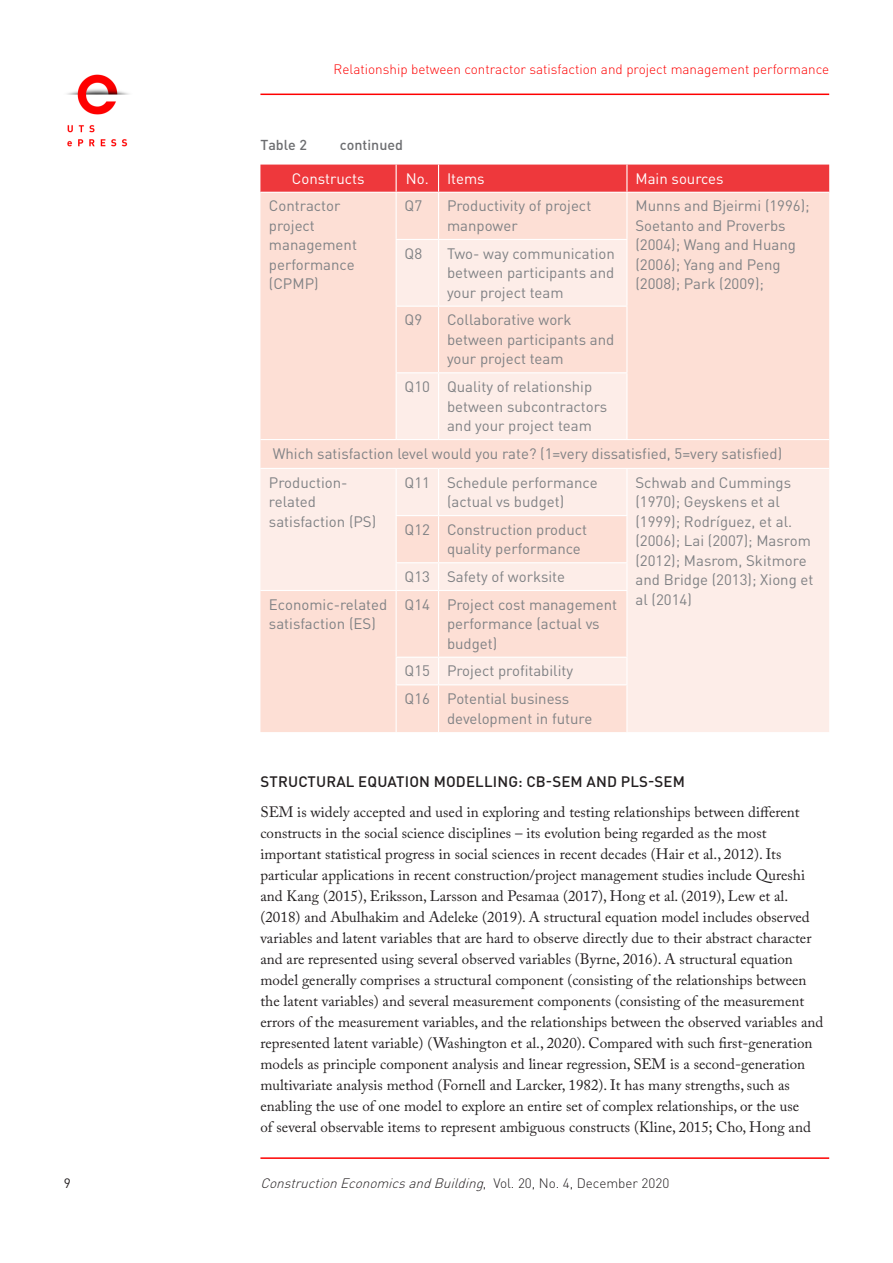
<style>
.page{position:relative;width:893px;height:1263px;background:#fff}
.page>*{position:absolute;margin:0;border:0;box-sizing:border-box;transform-origin:0 0}
.Body_copy_-_1st_para{font:15px/21px "Adobe Caslon Pro";color:#231f20}
.T_Body{font:15px/19.5px "DIN";color:#808285}
.B_head{font:500 15px "DIN Pro";letter-spacing:.01em;color:#231f20}
.T_Head{font:15px "DIN";color:#fff}
.Caption_Table{font:500 14.25px "DIN";color:#6c6d70}
.t1{font:300 13.5px "DIN Pro";color:#fe0000}
.t2{font:italic 300 13.5px "DIN Pro";color:#231f20}
.t3{font:13.5px "DIN Pro";color:#231f20}
.s1{font-style:normal}
</style>
<div class="page">
<hr style="left:260px;top:1157px;width:569px;height:2px;background:#fe0000">
<div style="left:260px;top:193px;width:569px;height:46px;background:#fddfd5"></div>
<svg style="left:260px;top:239px;width:569px;height:493px;background:#fde5dd"></svg>
<div style="left:260px;top:165px;width:569px;height:27px;background:#ee383c"></div>
<hr style="left:396px;top:193px;width:1px;height:46px;background:#fff">
<hr style="left:438px;top:193px;width:1px;height:46px;background:#fff">
<hr style="left:626px;top:193px;width:1px;height:46px;background:#fff">
<hr style="left:396px;top:239px;width:43px;height:1px;background:#fff">
<hr style="left:396px;top:240px;width:1px;height:66px;background:#fff">
<hr style="left:439px;top:239px;width:188px;height:1px;background:#fff">
<hr style="left:438px;top:240px;width:1px;height:66px;background:#fff">
<hr style="left:626px;top:240px;width:1px;height:66px;background:#fff">
<hr style="left:396px;top:306px;width:43px;height:1px;background:#fff">
<hr style="left:396px;top:307px;width:1px;height:65px;background:#fff">
<hr style="left:439px;top:306px;width:188px;height:1px;background:#fff">
<hr style="left:438px;top:307px;width:1px;height:65px;background:#fff">
<hr style="left:626px;top:307px;width:1px;height:65px;background:#fff">
<hr style="left:396px;top:372px;width:43px;height:1px;background:#fff">
<hr style="left:396px;top:373px;width:1px;height:66px;background:#fff">
<hr style="left:439px;top:372px;width:188px;height:1px;background:#fff">
<hr style="left:438px;top:373px;width:1px;height:66px;background:#fff">
<hr style="left:626px;top:373px;width:1px;height:66px;background:#fff">
<hr style="left:260px;top:439px;width:136px;height:1px;background:#fff">
<hr style="left:396px;top:439px;width:43px;height:1px;background:#fff">
<hr style="left:439px;top:439px;width:188px;height:1px;background:#fff">
<hr style="left:627px;top:439px;width:202px;height:1px;background:#fff">
<hr style="left:260px;top:468px;width:136px;height:1px;background:#fff">
<hr style="left:396px;top:468px;width:43px;height:1px;background:#fff">
<hr style="left:396px;top:469px;width:1px;height:46px;background:#fff">
<hr style="left:439px;top:468px;width:188px;height:1px;background:#fff">
<hr style="left:438px;top:469px;width:1px;height:46px;background:#fff">
<hr style="left:627px;top:468px;width:202px;height:1px;background:#fff">
<hr style="left:626px;top:469px;width:1px;height:46px;background:#fff">
<hr style="left:396px;top:515px;width:43px;height:1px;background:#fff">
<hr style="left:396px;top:516px;width:1px;height:46px;background:#fff">
<hr style="left:439px;top:515px;width:188px;height:1px;background:#fff">
<hr style="left:438px;top:516px;width:1px;height:46px;background:#fff">
<hr style="left:626px;top:516px;width:1px;height:46px;background:#fff">
<hr style="left:396px;top:562px;width:43px;height:1px;background:#fff">
<svg style="left:396px;top:563px;width:1px;height:27px"></svg>
<hr style="left:439px;top:562px;width:188px;height:1px;background:#fff">
<svg style="left:438px;top:563px;width:1px;height:27px"></svg>
<svg style="left:626px;top:563px;width:1px;height:27px"></svg>
<hr style="left:260px;top:590px;width:136px;height:1px;background:#fff">
<hr style="left:396px;top:590px;width:43px;height:1px;background:#fff">
<hr style="left:396px;top:591px;width:1px;height:66px;background:#fff">
<hr style="left:439px;top:590px;width:188px;height:1px;background:#fff">
<hr style="left:438px;top:591px;width:1px;height:66px;background:#fff">
<hr style="left:626px;top:591px;width:1px;height:66px;background:#fff">
<hr style="left:396px;top:657px;width:43px;height:1px;background:#fff">
<svg style="left:396px;top:658px;width:1px;height:26px"></svg>
<hr style="left:439px;top:657px;width:188px;height:1px;background:#fff">
<svg style="left:438px;top:658px;width:1px;height:26px"></svg>
<svg style="left:626px;top:658px;width:1px;height:26px"></svg>
<hr style="left:396px;top:684px;width:43px;height:1px;background:#fff">
<hr style="left:396px;top:685px;width:1px;height:47px;background:#fff">
<hr style="left:439px;top:684px;width:188px;height:1px;background:#fff">
<hr style="left:438px;top:685px;width:1px;height:47px;background:#fff">
<hr style="left:626px;top:685px;width:1px;height:47px;background:#fff">
<img style="left:67px;top:74px;width:62px;height:73px">
<hr style="left:260px;top:94px;width:569px;height:1px;background:#fe0000">
<p class="t1" style="left:334px;top:60px;width:497px">Relationship between contractor satisfaction and project management performance</p>
<p class="Caption_Table" style="left:260px;top:135px;width:48px">Table 2</p>
<p class="Caption_Table" style="left:340px;top:135px;width:65px">continued</p>
<p class="T_Head" style="left:292px;top:169px;width:74px">Constructs</p>
<p class="T_Head" style="left:406px;top:169px;width:24px">No.</p>
<p class="T_Head" style="left:447px;top:169px;width:39px">Items</p>
<p class="T_Head" style="left:635px;top:169px;width:90px">Main sources</p>
<p class="T_Body" style="left:269px;top:196px;width:90px">Contractor project management performance (CPMP)</p>
<p class="T_Body" style="left:405px;top:196px;width:19px">Q7</p>
<p class="T_Body" style="left:447px;top:196px;width:146px">Productivity of project manpower</p>
<p class="T_Body" style="left:635px;top:196px;width:176px">Munns and Bjeirmi (1996);<br>Soetanto and Proverbs (2004); Wang and Huang (2006); Yang and Peng (2008); Park (2009);</p>
<p class="T_Body" style="left:405px;top:243px;width:19px">Q8</p>
<p class="T_Body" style="left:447px;top:243px;width:169px;text-align:justify">Two- way communication between participants and your project team</p>
<p class="T_Body" style="left:405px;top:310px;width:19px">Q9</p>
<p class="T_Body" style="left:447px;top:310px;width:169px">Collaborative work between participants and your project team</p>
<p class="T_Body" style="left:405px;top:377px;width:27px">Q10</p>
<p class="T_Body" style="left:447px;top:377px;width:162px">Quality of relationship between subcontractors and your project team</p>
<p class="T_Body" style="left:273px;top:443px;width:511px">Which satisfaction level would you rate? (1=very dissatisfied, 5=very satisfied)</p>
<p class="T_Body" style="left:269px;top:472px;width:109px">Production&shy;related satisfaction (PS)</p>
<p class="T_Body" style="left:405px;top:472px;width:27px">Q11</p>
<p class="T_Body" style="left:447px;top:472px;width:152px">Schedule performance (actual vs budget)</p>
<p class="T_Body" style="left:635px;top:472px;width:180px">Schwab and Cummings (1970); Geyskens et al (1999); Rodríguez, et al. (2006); Lai (2007); Masrom (2012); Masrom, Skitmore and Bridge (2013); Xiong et al (2014)</p>
<p class="T_Body" style="left:405px;top:519px;width:27px">Q12</p>
<p class="T_Body" style="left:447px;top:519px;width:142px">Construction product quality performance</p>
<p class="T_Body" style="left:405px;top:566px;width:27px">Q13</p>
<p class="T_Body" style="left:447px;top:566px;width:120px">Safety of worksite</p>
<p class="T_Body" style="left:269px;top:594px;width:120px">Economic-related satisfaction (ES)</p>
<p class="T_Body" style="left:405px;top:594px;width:27px">Q14</p>
<p class="T_Body" style="left:447px;top:594px;width:172px">Project cost management performance (actual vs budget)</p>
<p class="T_Body" style="left:405px;top:661px;width:27px">Q15</p>
<p class="T_Body" style="left:447px;top:661px;width:128px">Project profitability</p>
<p class="T_Body" style="left:405px;top:689px;width:27px">Q16</p>
<p class="T_Body" style="left:447px;top:689px;width:147px">Potential business development in future</p>
<p class="B_head" style="left:261px;top:772px;width:426px">STRUCTURAL EQUATION MODELLING: CB-SEM AND PLS-SEM</p>
<p class="Body_copy_-_1st_para" style="left:260px;top:801px;width:564px">SEM is widely accepted and used in exploring and testing relationships between different constructs in the social science disciplines – its evolution being regarded as the most important statistical progress in social sciences in recent decades (Hair et al., 2012). Its particular applications in recent construction/project management studies include Qureshi and Kang (2015), Eriksson, Larsson and Pesamaa (2017), Hong et al. (2019), Lew et al. (2018) and Abulhakim and Adeleke (2019). A structural equation model includes observed variables and latent variables that are hard to observe directly due to their abstract character and are represented using several observed variables (Byrne, 2016). A structural equation model generally comprises a structural component (consisting of the relationships between the latent variables) and several measurement components (consisting of the measurement errors of the measurement variables, and the relationships between the observed variables and represented latent variable) (Washington et al., 2020). Compared with such first-generation models as principle component analysis and linear regression, SEM is a second-generation multivariate analysis method (Fornell and Larcker, 1982). It has many strengths, such as enabling the use of one model to explore an entire set of complex relationships, or the use<br>of several observable items to represent ambiguous constructs (Kline, 2015; Cho, Hong and</p>
<p class="t3" style="left:64px;top:1174px;width:9px">9</p>
<p class="t2" style="left:260px;top:1174px;width:410px">ConstructionEconomicsandBuilding<span class="s1">, Vo l . 2 0 , N o . 4 , D e c e m b e r 2 0 2 0</span></p>
</div>
